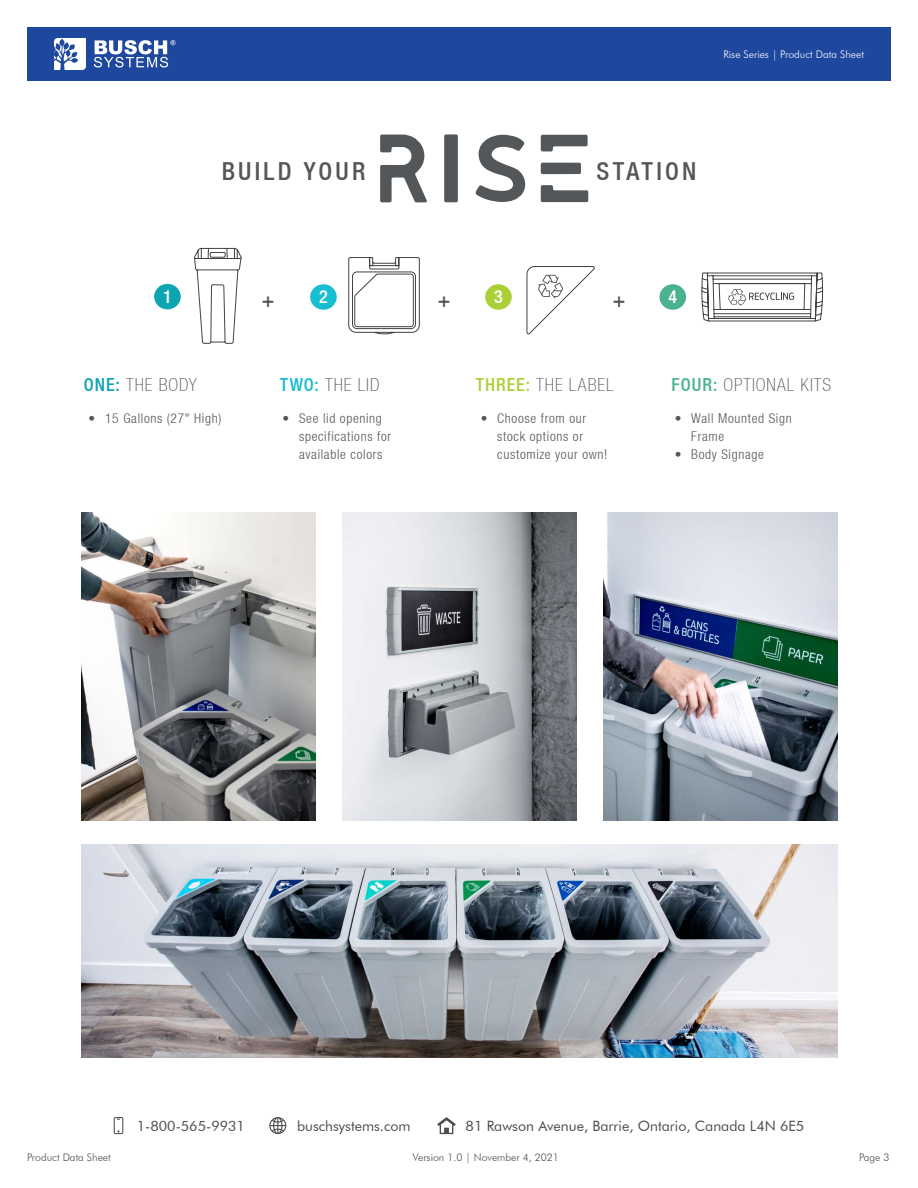
<style>
.page{position:relative;width:918px;height:1188px;background:#fff}
.page>*{position:absolute;margin:0;border:0;box-sizing:border-box;transform-origin:0 0}
.t1{font:500 condensed 24.9px "Helvetica Neue LT";letter-spacing:.13em;color:#55565a}
.t2{font:500 condensed 21px "Helvetica Neue LT";color:#4d4d4f}
.t3{font:100 condensed 18px "Helvetica Neue LT";letter-spacing:.05em;color:#55565a}
.t4{font:500 condensed 18px "Helvetica Neue LT";color:#fff}
.t5{font:14.25px "Futura BT";color:#4d4d4f}
.t6{font:300 condensed 13.5px/18px "Helvetica Neue LT";letter-spacing:.05em;color:#55565a}
.t7{font:300 10.5px "Futura BT";color:#4c4d4f}
.t8{font:300 10.5px "Futura BT";color:#fff}
.s1{font-weight:500;color:#0ea5b3}
.s2{font-weight:500;color:#16becf}
.s3{font-weight:500;color:#abd037}
.s4{font-weight:500;color:#4ab291}
</style>
<div class="page">
<svg style="left:437px;top:1117px;width:19px;height:17px"></svg>
<svg style="left:114px;top:1117px;width:9px;height:17px"></svg>
<svg style="left:269px;top:1117px;width:17px;height:17px"></svg>
<div style="left:27px;top:27px;width:864px;height:54px;background:#1e479e"></div>
<svg style="left:54px;top:38px;width:32px;height:32px"></svg>
<svg style="left:94px;top:40px;width:82px;height:28px"></svg>
<div style="left:154px;top:284px;width:27px;height:25px;background:#0ea5b3;border-radius:50%"></div>
<div style="left:310px;top:284px;width:27px;height:26px;background:#16becf;border-radius:50%"></div>
<div style="left:485px;top:284px;width:27px;height:26px;background:#abd037;border-radius:50%"></div>
<div style="left:659px;top:284px;width:27px;height:26px;background:#4ab291;border-radius:50%"></div>
<img style="left:81px;top:513px;width:234px;height:307px">
<img style="left:603px;top:513px;width:234px;height:307px">
<img style="left:342px;top:513px;width:234px;height:307px">
<svg style="left:193px;top:247px;width:49px;height:97px"></svg>
<svg style="left:348px;top:257px;width:72px;height:77px"></svg>
<svg style="left:526px;top:266px;width:69px;height:69px"></svg>
<svg style="left:701px;top:272px;width:122px;height:50px"></svg>
<svg style="left:444px;top:134px;width:14px;height:68px"></svg>
<svg style="left:476px;top:135px;width:49px;height:67px"></svg>
<svg style="left:380px;top:135px;width:47px;height:67px"></svg>
<svg style="left:541px;top:135px;width:47px;height:16px"></svg>
<svg style="left:541px;top:163px;width:40px;height:11px"></svg>
<svg style="left:541px;top:185px;width:47px;height:17px"></svg>
<img style="left:81px;top:845px;width:756px;height:212px">
<p class="t8" style="left:723px;top:48px;width:142px">Rise Series | Product Data Sheet</p>
<h1 class="t1" style="left:222px;top:157px;width:145px">BUILD YOUR</h1>
<h1 class="t1" style="left:597px;top:157px;width:101px">STATION</h1>
<h3 class="t4" style="left:163px;top:285px;width:10px">1</h3>
<h2 class="t2" style="left:262px;top:287px;width:14px">+</h2>
<h3 class="t4" style="left:319px;top:286px;width:10px">2</h3>
<h2 class="t2" style="left:438px;top:287px;width:14px">+</h2>
<h3 class="t4" style="left:494px;top:286px;width:10px">3</h3>
<h2 class="t2" style="left:613px;top:287px;width:14px">+</h2>
<h3 class="t4" style="left:668px;top:286px;width:10px">4</h3>
<h3 class="t3" style="left:84px;top:374px;width:114px"><span class="s1">ONE:</span> THE BODY</h3>
<h3 class="t3" style="left:280px;top:374px;width:101px"><span class="s2">TWO:</span> THE LID</h3>
<h3 class="t3" style="left:476px;top:374px;width:140px"><span class="s3">THREE:</span> THE LABEL</h3>
<h3 class="t3" style="left:672px;top:374px;width:161px"><span class="s4">FOUR:</span> OPTIONAL KITS</h3>
<p class="t6" style="left:89px;top:409px;width:134px">• 15 Gallons (27" High)</p>
<p class="t6" style="left:299px;top:409px;width:94px;text-indent:-16px">• See lid opening specifications for available colors</p>
<p class="t6" style="left:497px;top:409px;width:112px;text-indent:-16px">• Choose from our stock options or customize your own!</p>
<p class="t6" style="left:691px;top:409px;width:102px;text-indent:-16px">• Wall Mounted Sign<br>Frame</p>
<p class="t6" style="left:675px;top:445px;width:91px">• Body Signage</p>
<p class="t5" style="left:137px;top:1117px;width:110px">1-800-565-9931</p>
<p class="t5" style="left:297px;top:1117px;width:115px">buschsystems.com</p>
<p class="t5" style="left:466px;top:1117px;width:340px">81 Rawson Avenue, Barrie, Ontario, Canada L4N 6E5</p>
<p class="t7" style="left:27px;top:1151px;width:85px">Product Data Sheet</p>
<p class="t7" style="left:413px;top:1151px;width:148px">Version 1.0 | November 4, 2021</p>
<p class="t7" style="left:859px;top:1151px;width:32px">Page 3</p>
</div>
